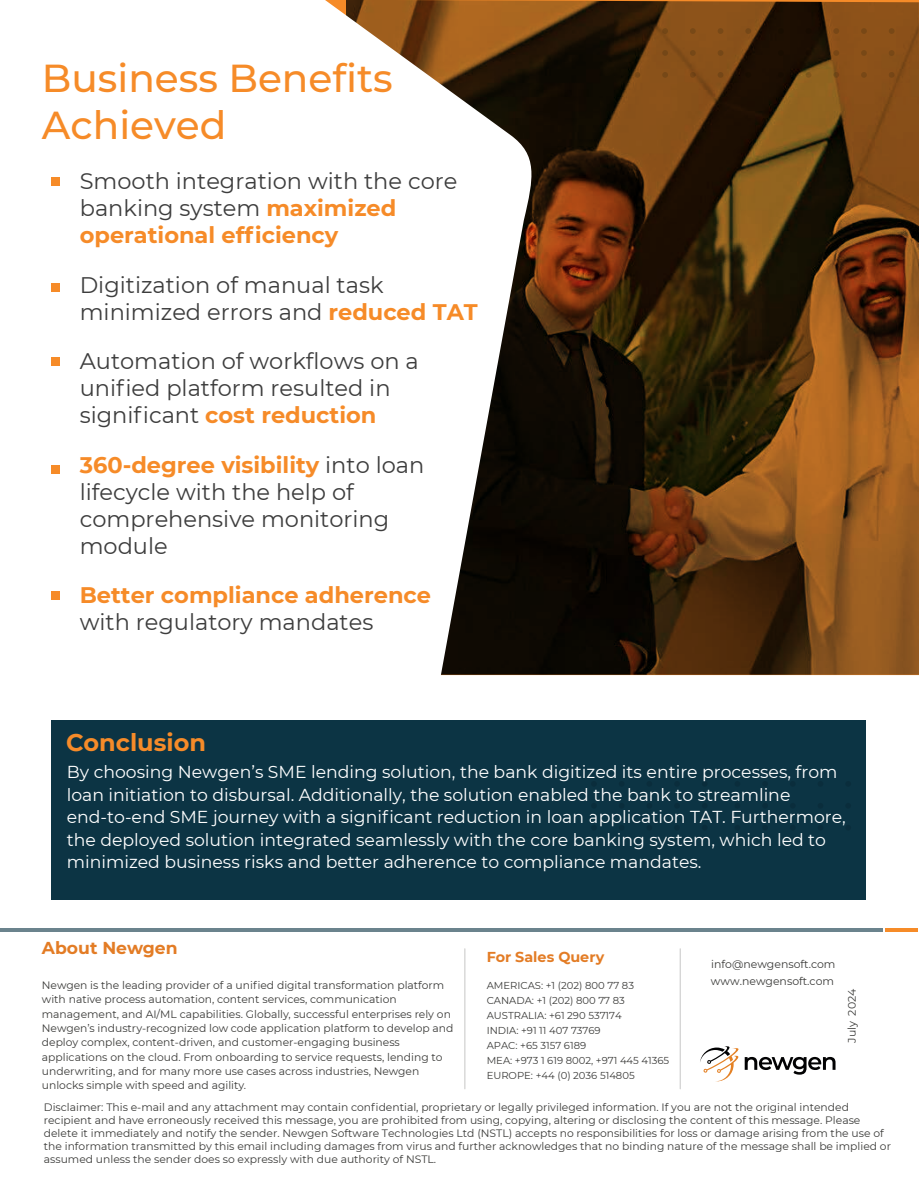
<style>
.page{position:relative;width:919px;height:1188px;background:#fff}
.page>*{position:absolute;margin:0;border:0;box-sizing:border-box;transform-origin:0 0}
.t1{font:500 39px/46.8px "Montserrat";color:#f68b28}
.t2{font:700 24px "Montserrat";color:#f68b29}
.t3{font:22.5px/27px "Montserrat";color:#3d3d3d}
.t4{font:700 22.5px "Montserrat";color:#f68b28}
.t5{font:17.25px/22.5px "Montserrat";color:#fff}
.t6{font:700 17.25px "Montserrat";color:#e37c25}
.t7{font:700 14.4px "Montserrat";color:#e37c25}
.t8{font:11.85px "Myriad Pro";color:#1a1a18;scale:.21 1}
.t9{font:10.95px/17.2px "Montserrat";color:#3b3b39}
.t10{font:10.8px/14.4px "Montserrat";color:#3b3b39}
.t11{font:10.05px/14.9px "Montserrat";color:#3b3b39}
.t12{font:8.55px "Myriad Pro";color:#1a1a18;scale:.34 1}
.s1{font-weight:700;color:#f68b28}
.s2{font-size:10.95px}
</style>
<div class="page">
<img style="left:538px;top:0;width:381px;height:674px">
<svg style="left:51px;top:0;width:487px;height:676px"></svg>
<hr style="left:0;top:928px;width:882px;height:3px;background:#6b838d">
<hr style="left:886px;top:928px;width:32px;height:3px;background:#f68b28">
<div style="left:51px;top:719px;width:815px;height:180px;background:#0c3444"></div>
<hr style="left:680px;top:948px;width:1px;height:140px;background:#cfcfce">
<hr style="left:464px;top:948px;width:1px;height:140px;background:#cfcfce">
<svg style="left:745px;top:1056px;width:91px;height:18px"></svg>
<svg style="left:700px;top:1046px;width:39px;height:35px"></svg>
<svg style="left:745px;top:72px;width:6px;height:6px"></svg>
<svg style="left:718px;top:72px;width:5px;height:6px"></svg>
<svg style="left:690px;top:72px;width:6px;height:6px"></svg>
<svg style="left:662px;top:72px;width:6px;height:6px"></svg>
<svg style="left:635px;top:72px;width:5px;height:6px"></svg>
<svg style="left:745px;top:50px;width:6px;height:6px"></svg>
<svg style="left:718px;top:50px;width:5px;height:6px"></svg>
<svg style="left:690px;top:50px;width:6px;height:6px"></svg>
<svg style="left:662px;top:50px;width:6px;height:6px"></svg>
<svg style="left:635px;top:50px;width:5px;height:6px"></svg>
<svg style="left:745px;top:28px;width:6px;height:6px"></svg>
<svg style="left:718px;top:28px;width:5px;height:6px"></svg>
<svg style="left:690px;top:28px;width:6px;height:6px"></svg>
<svg style="left:662px;top:28px;width:6px;height:6px"></svg>
<svg style="left:635px;top:28px;width:5px;height:6px"></svg>
<svg style="left:889px;top:72px;width:6px;height:6px"></svg>
<svg style="left:861px;top:72px;width:6px;height:6px"></svg>
<svg style="left:833px;top:72px;width:6px;height:6px"></svg>
<svg style="left:806px;top:72px;width:5px;height:6px"></svg>
<svg style="left:778px;top:72px;width:6px;height:6px"></svg>
<svg style="left:889px;top:50px;width:6px;height:6px"></svg>
<svg style="left:861px;top:50px;width:6px;height:6px"></svg>
<svg style="left:833px;top:50px;width:6px;height:6px"></svg>
<svg style="left:806px;top:50px;width:5px;height:6px"></svg>
<svg style="left:778px;top:50px;width:6px;height:6px"></svg>
<svg style="left:889px;top:28px;width:6px;height:6px"></svg>
<svg style="left:861px;top:28px;width:6px;height:6px"></svg>
<svg style="left:833px;top:28px;width:6px;height:6px"></svg>
<svg style="left:806px;top:28px;width:5px;height:6px"></svg>
<svg style="left:778px;top:28px;width:6px;height:6px"></svg>
<div style="left:51px;top:177px;width:9px;height:9px;background:#f68b28"></div>
<div style="left:51px;top:283px;width:9px;height:9px;background:#f68b28"></div>
<div style="left:51px;top:357px;width:9px;height:9px;background:#f68b28"></div>
<div style="left:51px;top:465px;width:9px;height:9px;background:#f68b28"></div>
<div style="left:51px;top:591px;width:9px;height:8px;background:#f68b28"></div>
<h1 class="t1" style="left:42px;top:54px;width:352px">Business Benefits<br>Achieved</h1>
<h3 class="t3" style="left:80px;top:167px;width:379px">Smooth integration with the core banking system <span class="s1">maximized operational efficiency</span></h3>
<h3 class="t3" style="left:80px;top:270px;width:400px">Digitization of manual task minimized errors and <span class="s1">reduced TAT</span></h3>
<h3 class="t3" style="left:80px;top:347px;width:341px">Automation of workflows on a unified platform resulted in significant <span class="s1">cost reduction</span></h3>
<h3 class="t3" style="left:80px;top:450px;width:346px"><span class="s1">360-degree visibility</span> into loan lifecycle with the help of comprehensive monitoring module</h3>
<h3 class="t4" style="left:80px;top:579px;width:353px">Better compliance adherence</h3>
<h3 class="t3" style="left:80px;top:608px;width:295px">with regulatory mandates</h3>
<h2 class="t2" style="left:66px;top:724px;width:142px">Conclusion</h2>
<p class="t5" style="left:67px;top:760px;width:781px">By choosing Newgen’s SME lending solution, the bank digitized its entire processes, from loan initiation to disbursal. Additionally, the solution enabled the bank to streamline end-to-end SME journey with a significant reduction in loan application TAT. Furthermore, the deployed solution integrated seamlessly with the core banking system, which led to minimized business risks and better adherence to compliance mandates.</p>
<h3 class="t6" style="left:42px;top:935px;width:137px">About Newgen</h3>
<p class="t10" style="left:42px;top:977px;width:413px">Newgen is the leading provider of a unified digital transformation platform with native process automation, content services, communication management, and AI/ML capabilities. Globally, successful enterprises rely on Newgen’s industry-recognized low code application platform to develop and deploy complex, content-driven, and customer-engaging business applications on the cloud. From onboarding to service requests, lending to underwriting, and for many more use cases across industries, Newgen unlocks simple with speed and agility.</p>
<h3 class="t7" style="left:487px;top:946px;width:119px">For Sales Query</h3>
<p class="t11" style="left:487px;top:977px;width:184px">AMERICAS: +1 (202) 800 77 83<br>CANADA: +1 (202) 800 77 83<br>AUSTRALIA: +61 290 537174<br>INDIA: +91 11 407 73769<br>APAC: +65 3157 6189<br>MEA: +973 1 619 8002, +971 445 41365<br>EUROPE: +44 (0) 2036 514805</p>
<p class="t9" style="left:711px;top:954px;width:126px">info@newgensoft.com www.newgensoft.com</p>
<p class="t12" style="left:217px;top:994px;width:534px"><span class="s2">https://newgensoft.com/platform/content-services-platform/</span> https://newgensoft.com/platform/omnichannel-customer-engagement/</p>
<p class="t9" style="left:843px;top:1042px;width:56px;rotate:-90deg">July 2024</p>
<p class="t8" style="left:42px;top:1006px;width:360px">https://newgensoft.com/platform/omnichannel-customer-engagement/</p>
<p class="t10" style="left:44px;top:1100px;width:849px;line-height:12.9px">Disclaimer: This e-mail and any attachment may contain confidential, proprietary or legally privileged information. If you are not the original intended recipient and have erroneously received this message, you are prohibited from using, copying, altering or disclosing the content of this message. Please delete it immediately and notify the sender. Newgen Software Technologies Ltd (NSTL) accepts no responsibilities for loss or damage arising from the use of the information transmitted by this email including damages from virus and further acknowledges that no binding nature of the message shall be implied or assumed unless the sender does so expressly with due authority of NSTL.</p>
</div>
